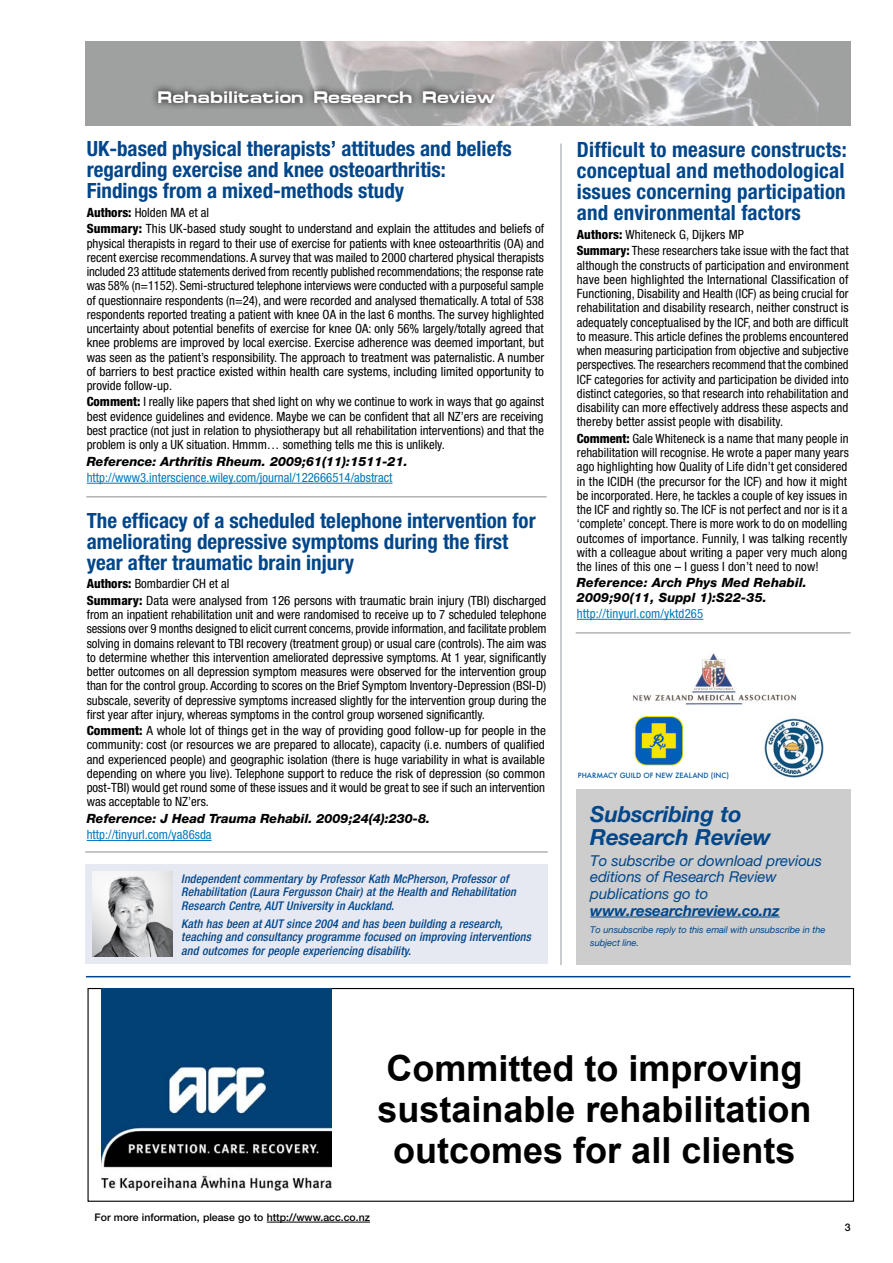
<style>
.page{position:relative;width:893px;height:1263px;background:#fff}
.page>*{position:absolute;margin:0;border:0;box-sizing:border-box;transform-origin:0 0}
.t1{font:700 36px/41.4px "Arial";color:#000;text-align:center}
.t2{font:italic 700 22.2px/22.5px "Helvetica Neue LT Pro";letter-spacing:-.01em;color:#00468a}
.t3{font:700 condensed 21px/21px "Helvetica Neue LT Pro";color:#00468a}
.t4{font:700 16.8px "Micro Extended";color:#fff}
.t5{font:italic 15px/16.5px "Helvetica Neue LT Pro";letter-spacing:-.01em;color:#00468a}
.t6{font:italic 700 15px "Helvetica Neue LT Pro";letter-spacing:-.01em;color:#00468a}
.t7{font:condensed 12.75px/14.2px "Helvetica Neue LT Pro";letter-spacing:.005em;color:#000}
.t8{font:condensed 12.75px/14.2px "Helvetica Neue LT Pro";letter-spacing:.005em;color:#000;text-align:justify;scale:1.04 1}
.t9{font:italic 800 12.75px/14.2px "Helvetica Neue LT Pro";color:#000}
.t10{font:condensed 12.75px "Helvetica Neue LT Pro";color:#0079bc}
.t11{font:italic 500 condensed 12px/13.5px "Helvetica Neue LT Pro";letter-spacing:.01em;color:#00468a}
.t12{font:500 10.5px "Helvetica Neue LT Pro";color:#000}
.t13{font:italic 9.3px/13.2px "Helvetica Neue LT Pro";letter-spacing:-.01em;color:#00468a}
.t14{font:500 7.05px "Futura";color:#0055a0}
.s1{font-weight:800}
</style>
<div class="page">
<img style="left:85px;top:41px;width:766px;height:84px">
<hr style="left:87px;top:483px;width:305px;height:1px;background:#0079bc">
<hr style="left:560px;top:144px;width:2px;height:821px;background:#b7bcbf">
<hr style="left:86px;top:496px;width:461px;height:1px;background:#b1b3b4">
<hr style="left:85px;top:851px;width:463px;height:2px;background:#b1b3b4">
<hr style="left:86px;top:976px;width:764px;height:1px;background:#00468a">
<hr style="left:577px;top:619px;width:126px;height:1px;background:#0079bc">
<svg style="left:150px;top:83px;width:352px;height:28px;background:#888"></svg>
<div style="left:88px;top:988px;width:766px;height:214px;border:1px solid #000"></div>
<img style="left:102px;top:989px;width:230px;height:201px">
<hr style="left:267px;top:1222px;width:103px;height:1px;background:#000">
<hr style="left:87px;top:840px;width:125px;height:1px;background:#0079bc">
<hr style="left:576px;top:632px;width:275px;height:2px;background:#b1b3b4">
<img style="left:633px;top:653px;width:163px;height:52px">
<img style="left:634px;top:717px;width:50px;height:49px">
<div style="left:85px;top:865px;width:463px;height:99px;background:#e6e8f2"></div>
<img style="left:92px;top:871px;width:80px;height:86px">
<img style="left:764px;top:717px;width:60px;height:61px">
<div style="left:576px;top:790px;width:275px;height:175px;background:#cdcdcd"></div>
<hr style="left:590px;top:917px;width:190px;height:1px;background:#00468a">
<h3 class="t4" style="left:158px;top:87px;width:339px">Rehabilitation Research Review</h3>
<h3 class="t3" style="left:87px;top:138px;width:427px">UK-based physical therapists’ attitudes and beliefs regarding exercise and knee osteoarthritis:<br>Findings from a mixed-methods study</h3>
<p class="t7" style="left:87px;top:204px;width:459px;line-height:16.4px"><span class="s1">Authors:</span> Holden MA et al<br><span class="s1">Summary:</span> This UK-based study sought to understand and explain the attitudes and beliefs of</p>
<p class="t7" style="left:87px;top:236px;width:459px;text-align:justify">physical therapists in regard to their use of exercise for patients with knee osteoarthritis (OA) and recent exercise recommendations. A survey that was mailed to 2000 chartered physical therapists included 23 attitude statements derived from recently published recommendations; the response rate was 58% (n=1152). Semi-structured telephone interviews were conducted with a purposeful sample of questionnaire respondents (n=24), and were recorded and analysed thematically. A total of 538 respondents reported treating a patient with knee OA in the last 6 months. The survey highlighted uncertainty about potential benefits of exercise for knee OA: only 56% largely/totally agreed that knee problems are improved by local exercise. Exercise adherence was deemed important, but was seen as the patient’s responsibility. The approach to treatment was paternalistic. A number of barriers to best practice existed within health care systems, including limited opportunity to provide follow-up.</p>
<p class="t7" style="left:87px;top:395px;width:459px;text-align:justify"><span class="s1">Comment:</span> I really like papers that shed light on why we continue to work in ways that go against best evidence guidelines and evidence. Maybe we can be confident that all NZ’ers are receiving best practice (not just in relation to physiotherapy but all rehabilitation interventions) and that the problem is only a UK situation. Hmmm… something tells me this is unlikely.</p>
<p class="t9" style="left:87px;top:454px;width:322px">Reference: Arthritis Rheum. 2009;61(11):1511-21.</p>
<p class="t10" style="left:87px;top:470px;width:307px">http://www3.interscience.wiley.com/journal/122666514/abstract</p>
<h3 class="t3" style="left:87px;top:510px;width:450px">The efficacy of a scheduled telephone intervention for ameliorating depressive symptoms during the first year after traumatic brain injury</h3>
<p class="t7" style="left:87px;top:576px;width:461px;line-height:16.4px"><span class="s1">Authors:</span> Bombardier CH et al<br><span class="s1">Summary:</span> Data were analysed from 126 persons with traumatic brain injury (TBI) discharged</p>
<p class="t7" style="left:87px;top:607px;width:461px;text-align:justify">from an inpatient rehabilitation unit and were randomised to receive up to 7 scheduled telephone sessions over 9 months designed to elicit current concerns, provide information, and facilitate problem solving in domains relevant to TBI recovery (treatment group) or usual care (controls). The aim was to determine whether this intervention ameliorated depressive symptoms. At 1 year, significantly better outcomes on all depression symptom measures were observed for the intervention group than for the control group. According to scores on the Brief Symptom Inventory-Depression (BSI-D) subscale, severity of depressive symptoms increased slightly for the intervention group during the first year after injury, whereas symptoms in the control group worsened significantly.</p>
<p class="t8" style="left:87px;top:723px;width:443px"><span class="s1">Comment:</span> A whole lot of things get in the way of providing good follow-up for people in the community: cost (or resources we are prepared to allocate), capacity (i.e. numbers of qualified and experienced people) and geographic isolation (there is huge variability in what is available depending on where you live). Telephone support to reduce the risk of depression (so common post-TBI) would get round some of these issues and it would be great to see if such an intervention was acceptable to NZ’ers.</p>
<p class="t9" style="left:87px;top:811px;width:345px">Reference: J Head Trauma Rehabil. 2009;24(4):230-8.</p>
<p class="t10" style="left:87px;top:827px;width:126px">http://tinyurl.com/ya86sda</p>
<p class="t11" style="left:181px;top:872px;width:336px">Independent commentary by Professor Kath McPherson, Professor of<br>Rehabilitation (Laura Fergusson Chair) at the Health and Rehabilitation<br>Research Centre, AUT University in Auckland.</p>
<p class="t11" style="left:181px;top:917px;width:351px">Kath has been at AUT since 2004 and has been building a research, teaching and consultancy programme focused on improving interventions and outcomes for people experiencing disability.</p>
<h3 class="t3" style="left:577px;top:139px;width:271px;text-align:justify">Difficult to measure constructs: conceptual and methodological issues concerning participation and environmental factors</h3>
<p class="t7" style="left:577px;top:226px;width:273px;line-height:16.4px"><span class="s1">Authors:</span> Whiteneck G, Dijkers MP<br><span class="s1">Summary:</span> These researchers take issue with the fact that</p>
<p class="t7" style="left:577px;top:258px;width:273px;text-align:justify">although the constructs of participation and environment have been highlighted the International Classification of Functioning, Disability and Health (ICF) as being crucial for rehabilitation and disability research, neither construct is adequately conceptualised by the ICF, and both are difficult to measure. This article defines the problems encountered when measuring participation from objective and subjective perspectives. The researchers recommend that the combined ICF categories for activity and participation be divided into distinct categories, so that research into rehabilitation and disability can more effectively address these aspects and thereby better assist people with disability.</p>
<p class="t7" style="left:577px;top:431px;width:274px"><span class="s1">Comment:</span> Gale Whiteneck is a name that many people in rehabilitation will recognise. He wrote a paper many years ago highlighting how Quality of Life didn’t get considered in the ICIDH (the precursor for the ICF) and how it might be incorporated. Here, he tackles a couple of key issues in the ICF and rightly so. The ICF is not perfect and nor is it a ‘complete’ concept. There is more work to do on modelling outcomes of importance. Funnily, I was talking recently with a colleague about writing a paper very much along the lines of this one – I guess I don’t need to now!</p>
<p class="t9" style="left:577px;top:576px;width:232px">Reference: Arch Phys Med Rehabil.<br>2009;90(11, Suppl 1):S22-35.</p>
<p class="t10" style="left:577px;top:606px;width:128px">http://tinyurl.com/yktd265</p>
<p class="t14" style="left:578px;top:771px;width:153px">PHARMACY GUILD OF NEW ZEALAND (INC)</p>
<h2 class="t2" style="left:590px;top:803px;width:182px">Subscribing to<br>Research Review</h2>
<p class="t5" style="left:590px;top:852px;width:233px">To subscribe or download previous editions of Research Review publications go to</p>
<p class="t6" style="left:590px;top:901px;width:191px">www.researchreview.co.nz</p>
<p class="t13" style="left:590px;top:923px;width:237px">To unsubscribe reply to this email with unsubscribe in the subject line.</p>
<h1 class="t1" style="left:377px;top:1048px;width:436px">Committed to improving sustainable rehabilitation outcomes for all clients</h1>
<p class="t12" style="left:95px;top:1211px;width:277px">For more information, please go to http://www.acc.co.nz</p>
<p class="t12" style="left:845px;top:1221px;width:7px">3</p>
</div>
